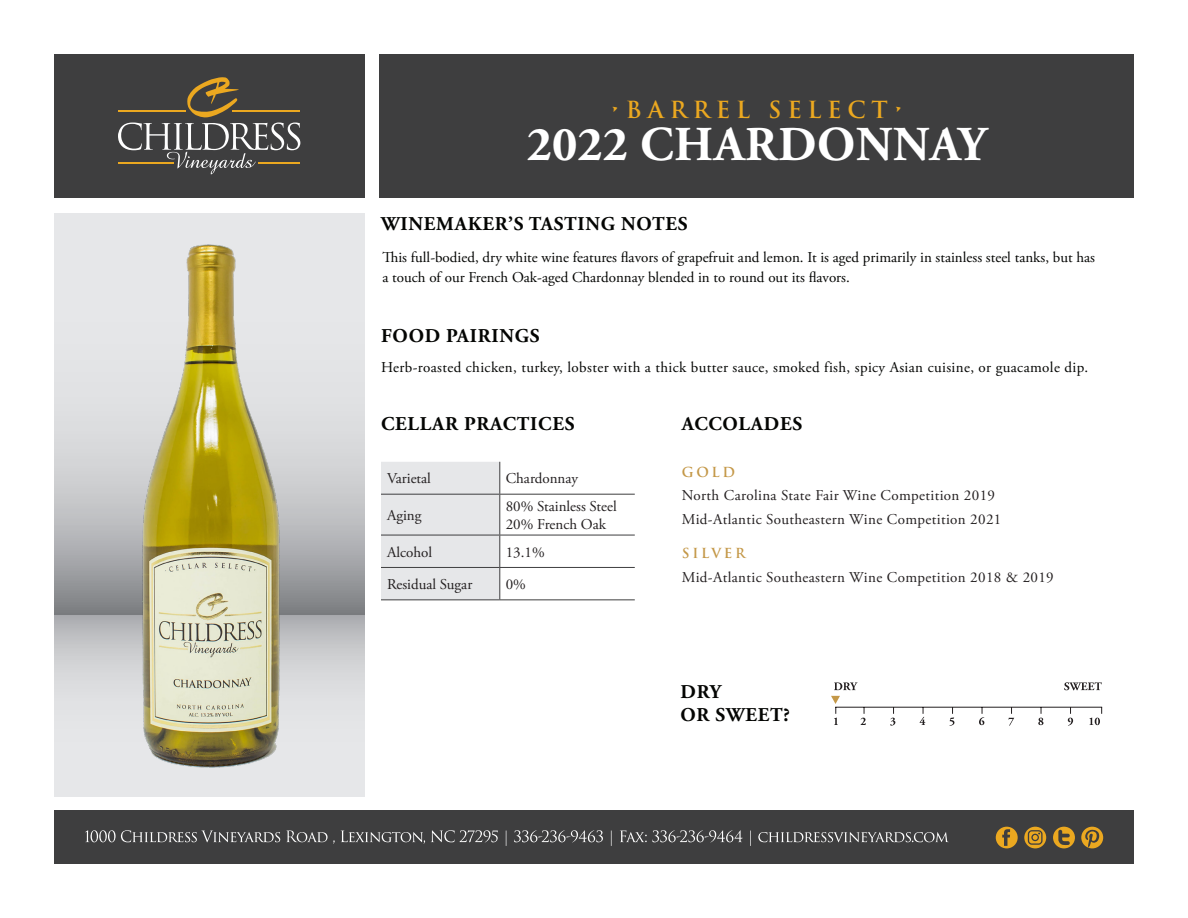
<style>
.page{position:relative;width:1188px;height:918px;background:#fff}
.page>*{position:absolute;margin:0;border:0;box-sizing:border-box;transform-origin:0 0}
.t1{font:700 48.6px "Adobe Garamond Pro";letter-spacing:.015em;color:#fff}
.t2{font:700 22.95px "Trajan Pro";letter-spacing:.25em;color:#eba820}
.t3{font:700 19.5px/23.4px "Adobe Garamond Pro";letter-spacing:.04em;color:#040503}
.t4{font:15px/19.5px "Adobe Garamond Pro";color:#040503}
.t5{font:15px/24px "Adobe Garamond Pro";letter-spacing:.025em;color:#231f20}
.t6{font:15px "Adobe Garamond Pro";letter-spacing:.025em;color:#040503}
.t7{font:15px "Adobe Garamond Pro";color:#231f20}
.t8{font:700 13.5px "Trajan Pro";letter-spacing:.2em;color:#c49848}
</style>
<div class="page">
<div style="left:54px;top:54px;width:310px;height:144px;background:#3e3e3f"></div>
<div style="left:380px;top:54px;width:754px;height:144px;background:#3e3e3f"></div>
<svg style="left:118px;top:77px;width:182px;height:97px"></svg>
<img style="left:54px;top:216px;width:311px;height:580px">
<div style="left:381px;top:462px;width:118px;height:137px;background:#e6e7e9"></div>
<hr style="left:499px;top:462px;width:1px;height:32px;background:#3e3e3f">
<hr style="left:381px;top:494px;width:119px;height:1px;background:#3e3e3f">
<hr style="left:500px;top:494px;width:135px;height:1px;background:#3e3e3f">
<hr style="left:499px;top:495px;width:1px;height:40px;background:#3e3e3f">
<hr style="left:381px;top:535px;width:119px;height:1px;background:#3e3e3f">
<hr style="left:500px;top:535px;width:135px;height:1px;background:#3e3e3f">
<hr style="left:499px;top:535px;width:1px;height:32px;background:#3e3e3f">
<hr style="left:381px;top:567px;width:119px;height:1px;background:#3e3e3f">
<hr style="left:500px;top:567px;width:135px;height:1px;background:#3e3e3f">
<hr style="left:499px;top:568px;width:1px;height:31px;background:#3e3e3f">
<hr style="left:381px;top:599px;width:119px;height:1px;background:#3e3e3f">
<hr style="left:500px;top:599px;width:135px;height:1px;background:#3e3e3f">
<div style="left:54px;top:810px;width:1080px;height:54px;background:#3e3e3f"></div>
<svg style="left:85px;top:830px;width:864px;height:16px"></svg>
<svg style="left:1053px;top:827px;width:22px;height:21px"></svg>
<svg style="left:1081px;top:827px;width:22px;height:21px"></svg>
<svg style="left:996px;top:827px;width:22px;height:21px"></svg>
<svg style="left:1024px;top:827px;width:22px;height:21px"></svg>
<svg style="left:834px;top:682px;width:24px;height:8px"></svg>
<svg style="left:1064px;top:682px;width:38px;height:8px"></svg>
<hr style="left:835px;top:707px;width:267px;height:1px;background:#231f20">
<svg style="left:860px;top:707px;width:6px;height:18px"></svg>
<svg style="left:890px;top:707px;width:5px;height:19px"></svg>
<svg style="left:920px;top:707px;width:5px;height:18px"></svg>
<svg style="left:949px;top:707px;width:5px;height:19px"></svg>
<svg style="left:979px;top:707px;width:5px;height:18px"></svg>
<svg style="left:1008px;top:707px;width:6px;height:19px"></svg>
<svg style="left:1038px;top:707px;width:5px;height:18px"></svg>
<svg style="left:1068px;top:707px;width:5px;height:19px"></svg>
<svg style="left:1089px;top:707px;width:13px;height:18px"></svg>
<svg style="left:831px;top:696px;width:9px;height:29px"></svg>
<p class="t2" style="left:610px;top:95px;width:295px">•BARREL SELECT•</p>
<p class="t1" style="left:527px;top:116px;width:461px">2022 CHARDONNAY</p>
<p class="t3" style="left:381px;top:212px;width:308px">WINEMAKER’S TASTING NOTES</p>
<p class="t4" style="left:382px;top:248px;width:714px">This full-bodied, dry white wine features flavors of grapefruit and lemon. It is aged primarily in stainless steel tanks, but has a touch of our French Oak-aged Chardonnay blended in to round out its flavors.</p>
<p class="t3" style="left:381px;top:324px;width:160px">FOOD PAIRINGS</p>
<p class="t6" style="left:381px;top:358px;width:709px">Herb-roasted chicken, turkey, lobster with a thick butter sauce, smoked fish, spicy Asian cuisine, or guacamole dip.</p>
<p class="t3" style="left:381px;top:413px;width:195px">CELLAR PRACTICES</p>
<p class="t7" style="left:387px;top:470px;width:46px">Varietal</p>
<p class="t7" style="left:506px;top:470px;width:74px">Chardonnay</p>
<p class="t5" style="left:387px;top:504px;width:36px">Aging</p>
<p class="t7" style="left:506px;top:497px;width:113px">80% Stainless Steel</p>
<p class="t7" style="left:506px;top:515px;width:102px">20% French Oak</p>
<p class="t7" style="left:387px;top:543px;width:47px">Alcohol</p>
<p class="t5" style="left:506px;top:540px;width:40px">13.1%</p>
<p class="t7" style="left:387px;top:575px;width:87px">Residual Sugar</p>
<p class="t5" style="left:506px;top:573px;width:22px">0%</p>
<p class="t3" style="left:682px;top:413px;width:122px">ACCOLADES</p>
<p class="t8" style="left:682px;top:463px;width:55px">GOLD</p>
<p class="t5" style="left:682px;top:483px;width:321px">North Carolina State Fair Wine Competition 2019<br>Mid-Atlantic Southeastern Wine Competition 2021</p>
<p class="t8" style="left:682px;top:545px;width:65px">SILVER</p>
<p class="t5" style="left:682px;top:566px;width:373px">Mid-Atlantic Southeastern Wine Competition 2018 &amp; 2019</p>
<p class="t3" style="left:680px;top:680px;width:111px">DRY<br>OR SWEET?</p>
</div>
